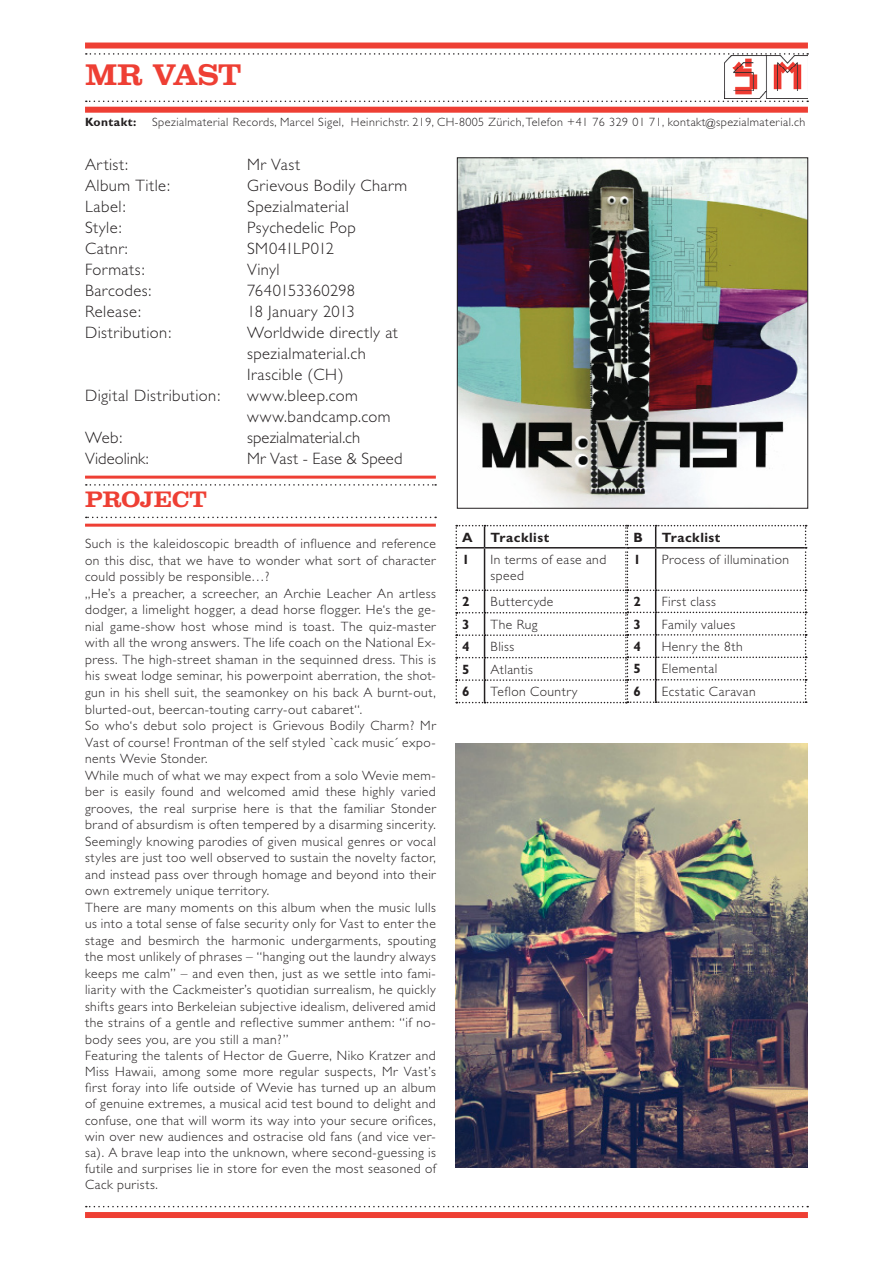
<style>
.page{position:relative;width:893px;height:1263px;background:#fff}
.page>*{position:absolute;margin:0;border:0;box-sizing:border-box;transform-origin:0 0}
.Haupttitel{font:700 30px "Clarendon";letter-spacing:-.025em;color:#ee3f34}
.t1{font:700 22.5px "Clarendon";letter-spacing:-.01em;color:#ee3f34}
.t2{font:300 16.5px "Gill Sans";letter-spacing:.025em;color:#231f20}
.t3{font:300 16.5px "Gill Sans";letter-spacing:.005em;color:#231f20}
.Lauftext{font:300 13.5px/16.5px "Gill Sans";letter-spacing:.035em;color:#231f20;text-align:justify}
.t4{font:700 13.5px "Gill Sans";letter-spacing:.04em;color:#231f20}
.t5{font:300 12px "Gill Sans";letter-spacing:.04em;color:#231f20}
.t6{font:700 12px "Gill Sans";letter-spacing:.04em;color:#231f20}
</style>
<div class="page">
<div style="left:85px;top:43px;width:723px;height:6px;background:#ee3f34"></div>
<svg style="left:86px;top:53px;width:722px;height:2px"></svg>
<div style="left:85px;top:107px;width:723px;height:6px;background:#ee3f34"></div>
<svg style="left:86px;top:101px;width:722px;height:1px"></svg>
<hr style="left:85px;top:476px;width:351px;height:3px;background:#ee3f34">
<svg style="left:86px;top:484px;width:350px;height:2px"></svg>
<hr style="left:85px;top:524px;width:351px;height:3px;background:#ee3f34">
<svg style="left:86px;top:517px;width:350px;height:1px"></svg>
<div style="left:85px;top:1212px;width:723px;height:6px;background:#ee3f34"></div>
<svg style="left:86px;top:1206px;width:722px;height:1px"></svg>
<img style="left:459px;top:160px;width:347px;height:346px">
<div style="left:457px;top:158px;width:351px;height:350px;border:1px solid #231f20"></div>
<svg style="left:455px;top:525px;width:352px;height:178px"></svg>
<img style="left:455px;top:743px;width:353px;height:424px">
<img style="left:724px;top:56px;width:84px;height:42px">
<p class="Haupttitel" style="left:85px;top:56px;width:158px">MR VAST</p>
<p class="t6" style="left:85px;top:115px;width:53px">Kontakt:</p>
<p class="t5" style="left:152px;top:115px;width:655px">Spezialmaterial Records, Marcel Sigel, Heinrichstr. 219, CH-8005 Zürich, Telefon +41 76 329 01 71, kontakt@spezialmaterial.ch</p>
<p class="t2" style="left:85px;top:155px;width:45px">Artist:</p>
<p class="t2" style="left:247px;top:155px;width:55px">Mr Vast</p>
<p class="t2" style="left:85px;top:176px;width:87px">Album Title:</p>
<p class="t2" style="left:247px;top:176px;width:162px">Grievous Bodily Charm</p>
<p class="t2" style="left:85px;top:197px;width:42px">Label:</p>
<p class="t2" style="left:247px;top:197px;width:103px">Spezialmaterial</p>
<p class="t2" style="left:85px;top:218px;width:38px">Style:</p>
<p class="t2" style="left:247px;top:218px;width:110px">Psychedelic Pop</p>
<p class="t2" style="left:85px;top:239px;width:44px">Catnr:</p>
<p class="t2" style="left:247px;top:239px;width:89px">SM041LP012</p>
<p class="t2" style="left:85px;top:260px;width:61px">Formats:</p>
<p class="t2" style="left:247px;top:260px;width:34px">Vinyl</p>
<p class="t2" style="left:85px;top:281px;width:68px">Barcodes:</p>
<p class="t2" style="left:247px;top:281px;width:110px">7640153360298</p>
<p class="t2" style="left:85px;top:302px;width:58px">Release:</p>
<p class="t2" style="left:247px;top:302px;width:109px">18 January 2013</p>
<p class="t2" style="left:85px;top:323px;width:88px">Distribution:</p>
<p class="t2" style="left:247px;top:323px;width:152px">Worldwide directly at</p>
<p class="t2" style="left:247px;top:344px;width:120px">spezialmaterial.ch</p>
<p class="t2" style="left:247px;top:365px;width:98px">Irascible (CH)</p>
<p class="t2" style="left:85px;top:386px;width:137px">Digital Distribution:</p>
<p class="t2" style="left:247px;top:386px;width:112px">www.bleep.com</p>
<p class="t2" style="left:247px;top:407px;width:145px">www.bandcamp.com</p>
<p class="t2" style="left:85px;top:428px;width:39px">Web:</p>
<p class="t3" style="left:247px;top:428px;width:115px">spezialmaterial.ch</p>
<p class="t3" style="left:85px;top:449px;width:65px">Videolink:</p>
<p class="t2" style="left:247px;top:449px;width:157px">Mr Vast - Ease &amp; Speed</p>
<p class="t1" style="left:85px;top:485px;width:123px">PROJECT</p>
<p class="Lauftext" style="left:85px;top:536px;width:352px">Such is the kaleidoscopic breadth of influence and reference on this disc, that we have to wonder what sort of character could possibly be responsible…?</p>
<p class="Lauftext" style="left:85px;top:585px;width:352px">„He’s a preacher, a screecher, an Archie Leacher An artless dodger, a limelight hogger, a dead horse flogger. He‘s the ge&shy;nial game-show host whose mind is toast. The quiz-master with all the wrong answers. The life coach on the National Ex&shy;press. The high-street shaman in the sequinned dress. This is his sweat lodge seminar, his powerpoint aberration, the shot&shy;gun in his shell suit, the seamonkey on his back A burnt-out, blurted-out, beercan-touting carry-out cabaret“.</p>
<p class="Lauftext" style="left:85px;top:717px;width:352px">So who‘s debut solo project is Grievous Bodily Charm? Mr Vast of course! Frontman of the self styled `cack music´ expo&shy;nents Wevie Stonder.</p>
<p class="Lauftext" style="left:85px;top:767px;width:352px">While much of what we may expect from a solo Wevie mem&shy;ber is easily found and welcomed amid these highly varied grooves, the real surprise here is that the familiar Stonder brand of absurdism is often tempered by a disarming sincerity.<br>Seemingly knowing parodies of given musical genres or vocal styles are just too well observed to sustain the novelty factor, and instead pass over through homage and beyond into their own extremely unique territory.</p>
<p class="Lauftext" style="left:85px;top:899px;width:352px">There are many moments on this album when the music lulls us into a total sense of false security only for Vast to enter the stage and besmirch the harmonic undergarments, spouting the most unlikely of phrases – “hanging out the laundry always keeps me calm” – and even then, just as we settle into fami&shy;liarity with the Cackmeister’s quotidian surrealism, he quickly shifts gears into Berkeleian subjective idealism, delivered amid the strains of a gentle and reflective summer anthem: “if no&shy;body sees you, are you still a man?”</p>
<p class="Lauftext" style="left:85px;top:1047px;width:352px">Featuring the talents of Hector de Guerre, Niko Kratzer and Miss Hawaii, among some more regular suspects, Mr Vast’s first foray into life outside of Wevie has turned up an album of genuine extremes, a musical acid test bound to delight and confuse, one that will worm its way into your secure orifices, win over new audiences and ostracise old fans (and vice ver&shy;sa). A brave leap into the unknown, where second-guessing is futile and surprises lie in store for even the most seasoned of Cack purists.</p>
<p class="t4" style="left:462px;top:529px;width:12px">A</p>
<p class="t4" style="left:491px;top:529px;width:60px">Tracklist</p>
<p class="t4" style="left:462px;top:551px;width:9px">1</p>
<p class="Lauftext" style="left:491px;top:551px;width:117px">In terms of ease and speed</p>
<p class="t4" style="left:462px;top:594px;width:9px">2</p>
<p class="Lauftext" style="left:491px;top:594px;width:64px">Buttercyde</p>
<p class="t4" style="left:462px;top:616px;width:9px">3</p>
<p class="Lauftext" style="left:491px;top:616px;width:49px">The Rug</p>
<p class="t4" style="left:462px;top:639px;width:9px">4</p>
<p class="Lauftext" style="left:491px;top:639px;width:25px">Bliss</p>
<p class="t4" style="left:462px;top:661px;width:9px">5</p>
<p class="Lauftext" style="left:491px;top:661px;width:44px">Atlantis</p>
<p class="t4" style="left:462px;top:684px;width:9px">6</p>
<p class="Lauftext" style="left:491px;top:684px;width:89px">Teflon Country</p>
<p class="t4" style="left:633px;top:529px;width:11px">B</p>
<p class="t4" style="left:662px;top:529px;width:60px">Tracklist</p>
<p class="t4" style="left:633px;top:551px;width:9px">1</p>
<p class="Lauftext" style="left:662px;top:551px;width:129px">Process of illumination</p>
<p class="t4" style="left:633px;top:594px;width:9px">2</p>
<p class="Lauftext" style="left:662px;top:594px;width:56px">First class</p>
<p class="t4" style="left:633px;top:616px;width:9px">3</p>
<p class="Lauftext" style="left:662px;top:616px;width:75px">Family values</p>
<p class="t4" style="left:633px;top:638px;width:9px">4</p>
<p class="Lauftext" style="left:662px;top:638px;width:83px">Henry the 8th</p>
<p class="t4" style="left:633px;top:661px;width:9px">5</p>
<p class="Lauftext" style="left:662px;top:661px;width:57px">Elemental</p>
<p class="t4" style="left:633px;top:683px;width:9px">6</p>
<p class="Lauftext" style="left:662px;top:683px;width:95px">Ecstatic Caravan</p>
</div>
